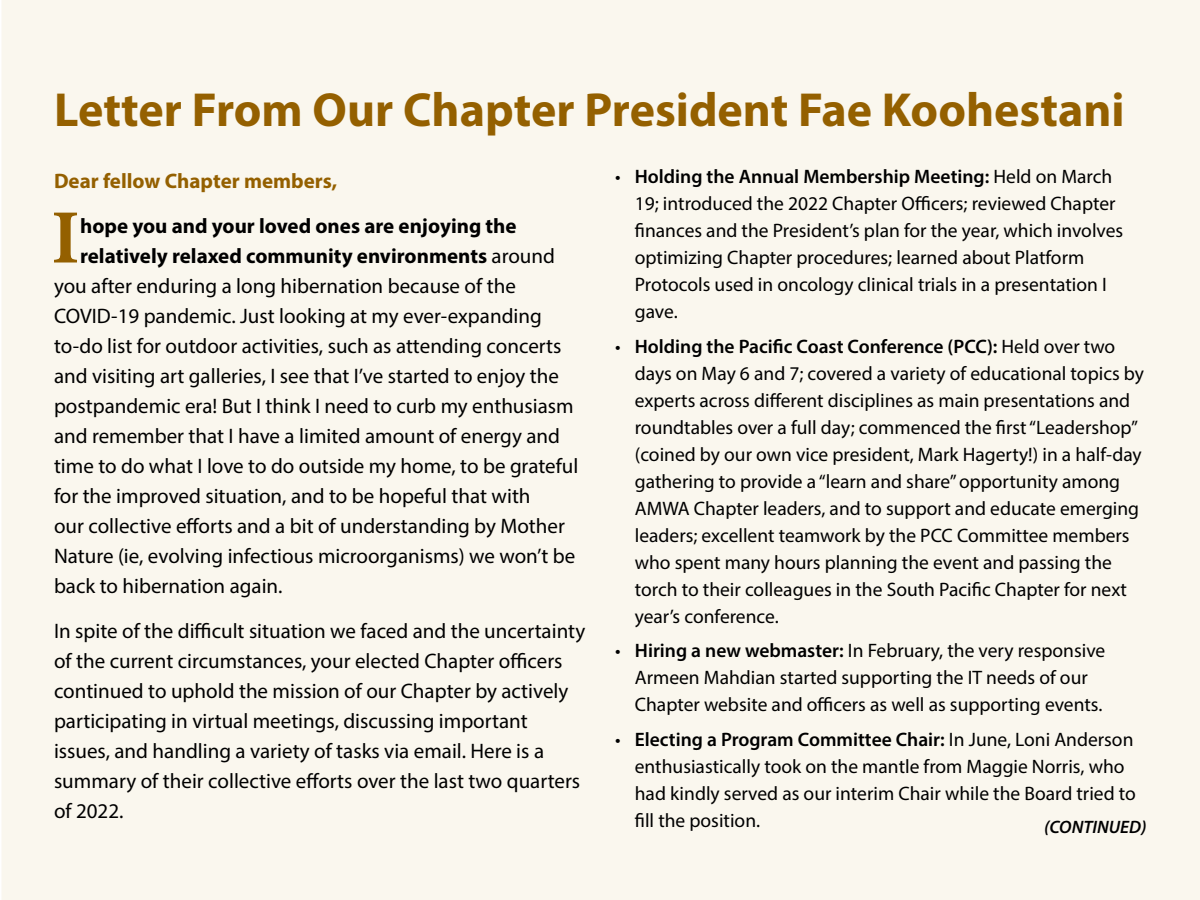
<style>
.page{position:relative;width:1200px;height:900px;background:#fff}
.page>*{position:absolute;margin:0;border:0;box-sizing:border-box;transform-origin:0 0}
.LP_-_Body_1st{font:700 76.8px "Minion Pro";color:#946000}
.LP_-_Title{font:700 48px "Myriad Pro";color:#946000}
.LP_-_Body_1st-2{font:21px "Myriad Pro";color:#000}
.Body{font:21px/30px "Myriad Pro";color:#000}
.LP_-_Body_1st-3{font:700 21px "Myriad Pro";color:#000}
.Body_Semibold{font:700 21px "Myriad Pro";color:#946000}
.t1{font:19.5px/27px "Myriad Pro";color:#000}
.Continued{font:italic 600 18px "Myriad Pro";color:#000}
.s1{font-weight:600}
.s2{font-weight:400}
</style>
<div class="page">
<div style="left:2px;top:0;width:1198px;height:900px;background:#faf7ee"></div>
<p class="LP_-_Title" style="left:54px;top:79px;width:1072px">Letter From Our Chapter President Fae Koohestani</p>
<p class="Body_Semibold" style="left:54px;top:167px;width:285px">Dear fellow Chapter members,</p>
<p class="LP_-_Body_1st" style="left:51px;top:184px;width:31px">I</p>
<p class="LP_-_Body_1st-3" style="left:80px;top:212px;width:438px">hope you and your loved ones are enjoying the</p>
<p class="t1" style="left:635px;top:163px;width:490px;text-indent:-20px">• <span class="s1">Holding the Annual Membership Meeting:</span> Held on March 19; introduced the 2022 Chapter Officers; reviewed Chapter finances and the President’s plan for the year, which involves optimizing Chapter procedures; learned about Platform Protocols used in oncology clinical trials in a presentation I gave.</p>
<p class="t1" style="left:635px;top:332px;width:511px;text-indent:-20px">• <span class="s1">Holding the Pacific Coast Conference (PCC):</span> Held over two days on May 6 and 7; covered a variety of educational topics by experts across different disciplines as main presentations and roundtables over a full day; commenced the first “Leadershop” (coined by our own vice president, Mark Hagerty!) in a half-day gathering to provide a “learn and share” opportunity among AMWA Chapter leaders, and to support and educate emerging leaders; excellent teamwork by the PCC Committee members who spent many hours planning the event and passing the torch to their colleagues in the South Pacific Chapter for next year’s conference.</p>
<p class="t1" style="left:635px;top:637px;width:472px;text-indent:-20px">• <span class="s1">Hiring a new webmaster:</span> In February, the very responsive<br>Armeen Mahdian started supporting the IT needs of our<br>Chapter website and officers as well as supporting events.</p>
<p class="t1" style="left:635px;top:725px;width:503px;text-indent:-20px">• <span class="s1">Electing a Program Committee Chair:</span> In June, Loni Anderson enthusiastically took on the mantle from Maggie Norris, who had kindly served as our interim Chair while the Board tried to fill the position.</p>
<p class="LP_-_Body_1st-3" style="left:80px;top:242px;width:476px">relatively relaxed community environments <span class="s2">around</span></p>
<p class="LP_-_Body_1st-2" style="left:54px;top:273px;width:463px">you after enduring a long hibernation because of the</p>
<p class="LP_-_Body_1st-2" style="left:54px;top:303px;width:489px">COVID-19 pandemic. Just looking at my ever-expanding</p>
<p class="LP_-_Body_1st-2" style="left:54px;top:333px;width:509px">to-do list for outdoor activities, such as attending concerts</p>
<p class="LP_-_Body_1st-2" style="left:54px;top:363px;width:507px">and visiting art galleries, I see that I’ve started to enjoy the</p>
<p class="LP_-_Body_1st-2" style="left:54px;top:393px;width:521px">postpandemic era! But I think I need to curb my enthusiasm</p>
<p class="LP_-_Body_1st-2" style="left:54px;top:423px;width:508px">and remember that I have a limited amount of energy and</p>
<p class="LP_-_Body_1st-2" style="left:54px;top:453px;width:526px">time to do what I love to do outside my home, to be grateful</p>
<p class="LP_-_Body_1st-2" style="left:54px;top:483px;width:478px">for the improved situation, and to be hopeful that with</p>
<p class="LP_-_Body_1st-2" style="left:54px;top:513px;width:512px">our collective efforts and a bit of understanding by Mother</p>
<p class="LP_-_Body_1st-2" style="left:54px;top:543px;width:523px">Nature (ie, evolving infectious microorganisms) we won’t be</p>
<p class="LP_-_Body_1st-2" style="left:54px;top:573px;width:230px">back to hibernation again.</p>
<p class="Body" style="left:54px;top:615px;width:533px">In spite of the difficult situation we faced and the uncertainty of the current circumstances, your elected Chapter officers continued to uphold the mission of our Chapter by actively participating in virtual meetings, discussing important issues, and handling a variety of tasks via email. Here is a summary of their collective efforts over the last two quarters of 2022.</p>
<p class="Continued" style="left:1044px;top:815px;width:104px">(CONTINUED)</p>
</div>
